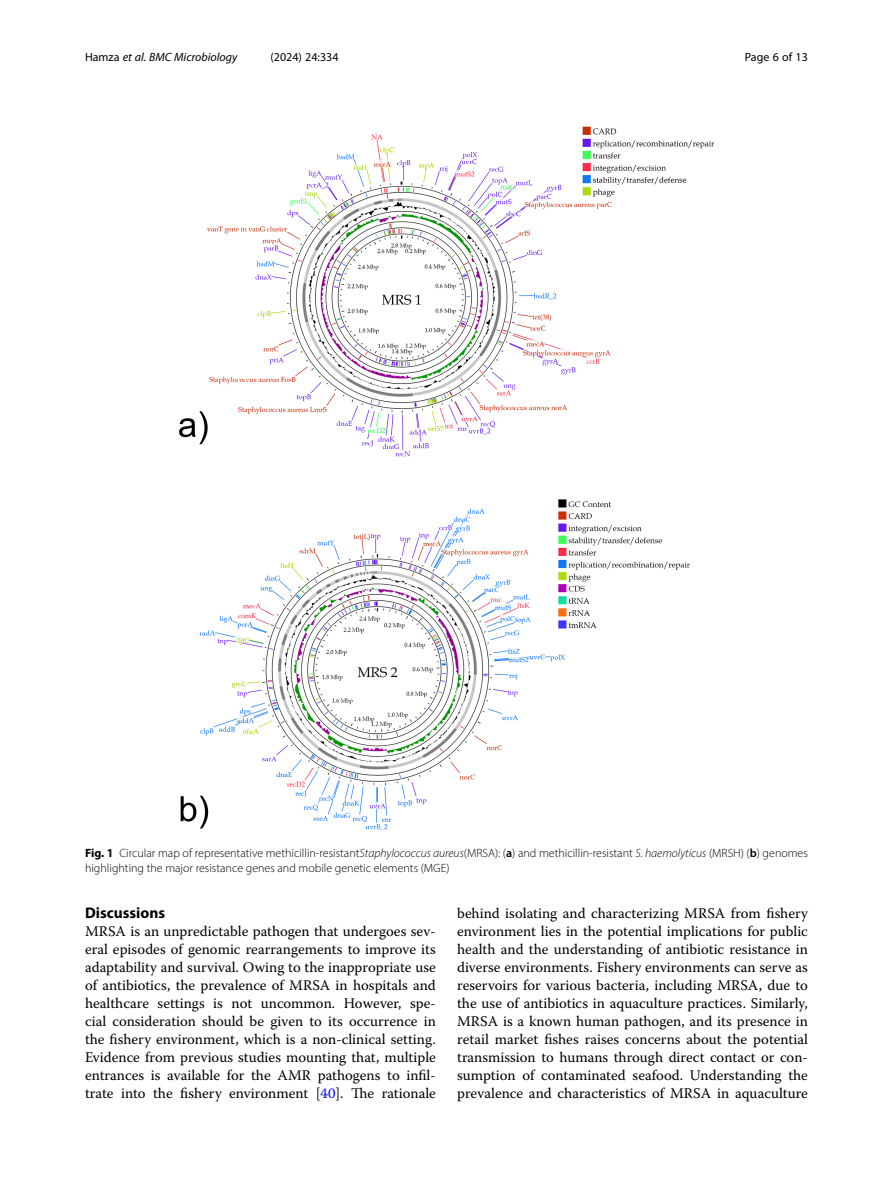
<style>
.page{position:relative;width:893px;height:1191px;background:#fff}
.page>*{position:absolute;margin:0;border:0;box-sizing:border-box;transform-origin:0 0}
.Head_1{font:700 15.45px "Myriad Pro";color:#000}
.Body_Text{font:14.7px/18px "Warnock Pro";color:#000;text-align:justify}
.Figure_Caption{font:300 12px/15px "Myriad Pro";color:#000}
.t1{font:italic 12px "Myriad Pro";color:#000}
.t2{font:12px "Myriad Pro";color:#000}
.s1{font-style:normal}
.s2{font-weight:700}
.s3{font-style:italic}
.s4{font-weight:600}
.s5{color:#00f}
</style>
<div class="page">
<img style="left:179px;top:126px;width:535px;height:704px">
<p class="t1" style="left:85px;top:50px;width:154px"><span class="s1">Hamza</span> et al. BMC Microbiology</p>
<p class="t2" style="left:270px;top:50px;width:70px">(2024) 24:334</p>
<p class="t2" style="left:745px;top:50px;width:65px">Page 6 of 13</p>
<p class="Figure_Caption" style="left:85px;top:846px;width:724px"><span class="s2">Fig. 1</span> Circular map of representative methicillin-resistant<span class="s3">Staphylococcus aureus</span>(MRSA): (<span class="s4">a</span>) and methicillin-resistant <span class="s3">S. haemolyticus</span> (MRSH) (<span class="s4">b</span>) genomes highlighting the major resistance genes and mobile genetic elements (MGE)</p>
<p class="Head_1" style="left:85px;top:903px;width:82px">Discussions</p>
<p class="Body_Text" style="left:85px;top:922px;width:352px">MRSA is an unpredictable pathogen that undergoes sev&shy;eral episodes of genomic rearrangements to improve its adaptability and survival. Owing to the inappropriate use of antibiotics, the prevalence of MRSA in hospitals and healthcare settings is not uncommon. However, spe&shy;cial consideration should be given to its occurrence in the fishery environment, which is a non-clinical setting.<br>Evidence from previous studies mounting that, multiple entrances is available for the AMR pathogens to infil&shy;trate into the fishery environment [<span class="s5">40</span>]. The rationale</p>
<p class="Body_Text" style="left:457px;top:904px;width:352px">behind isolating and characterizing MRSA from fishery environment lies in the potential implications for public health and the understanding of antibiotic resistance in diverse environments. Fishery environments can serve as reservoirs for various bacteria, including MRSA, due to the use of antibiotics in aquaculture practices. Similarly, MRSA is a known human pathogen, and its presence in retail market fishes raises concerns about the potential transmission to humans through direct contact or con&shy;sumption of contaminated seafood. Understanding the prevalence and characteristics of MRSA in aquaculture</p>
</div>
